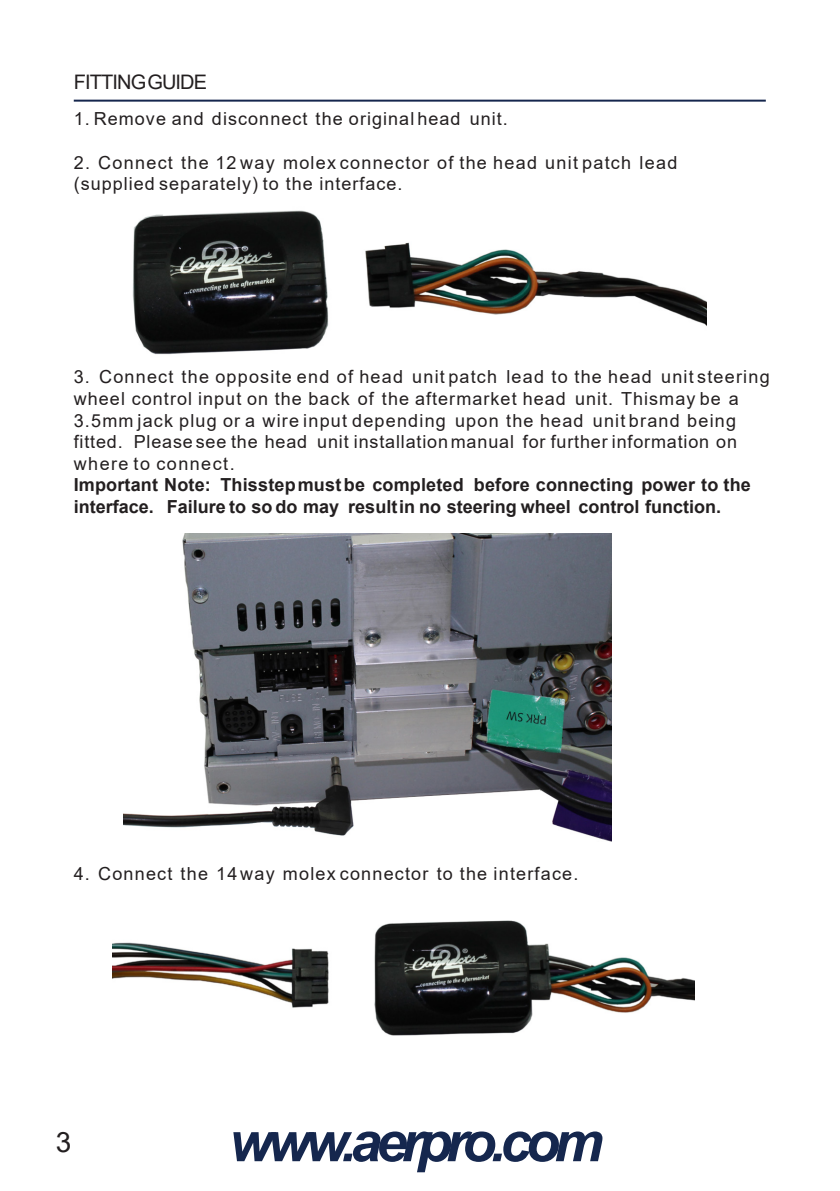
<style>
.page{position:relative;width:840px;height:1191px;background:#fff}
.page>*{position:absolute;margin:0;border:0;box-sizing:border-box;transform-origin:0 0}
.t1{font:italic 700 56px "Arial";letter-spacing:-.105em;color:#15274e}
.t2{font:28px "Arial";color:#231f20}
.t3{font:20px "Arial";letter-spacing:-.045em;color:#231f20}
.t4{font:18px/21.6px "Arial";letter-spacing:.065em;color:#231f20}
.t5{font:700 18px/21.6px "Arial";letter-spacing:.005em;color:#231f20}
</style>
<div class="page">
<hr style="left:74px;top:100px;width:691px;height:2px;background:#15264d">
<img style="left:132px;top:210px;width:574px;height:145px">
<img style="left:124px;top:534px;width:487px;height:308px">
<img style="left:112px;top:920px;width:583px;height:116px">
<p class="t3" style="left:74px;top:74px;width:135px">FITTING GUIDE</p>
<p class="t4" style="left:74px;top:110px;width:435px">1. Remove and disconnect the original head unit.</p>
<p class="t4" style="left:74px;top:153px;width:605px">2. Connect the 12 way molex connector of the head unit patch lead (supplied separately) to the interface.</p>
<p class="t4" style="left:74px;top:368px;width:697px">3. Connect the opposite end of head unit patch lead to the head unit steering wheel control input on the back of the aftermarket head unit. Thismay be a 3.5mm jack plug or a wire input depending upon the head unit brand being fitted. Please see the head unit installation manual for further information on where to connect.</p>
<p class="t5" style="left:74px;top:476px;width:678px">Important Note: This step must be completed before connecting power to the interface. Failure to so do may result in no steering wheel control function.</p>
<p class="t4" style="left:74px;top:864px;width:506px">4. Connect the 14 way molex connector to the interface.</p>
<h2 class="t2" style="left:56px;top:1132px;width:17px">3</h2>
<h1 class="t1" style="left:229px;top:1120px;width:376px">www.aerpro.com</h1>
</div>
